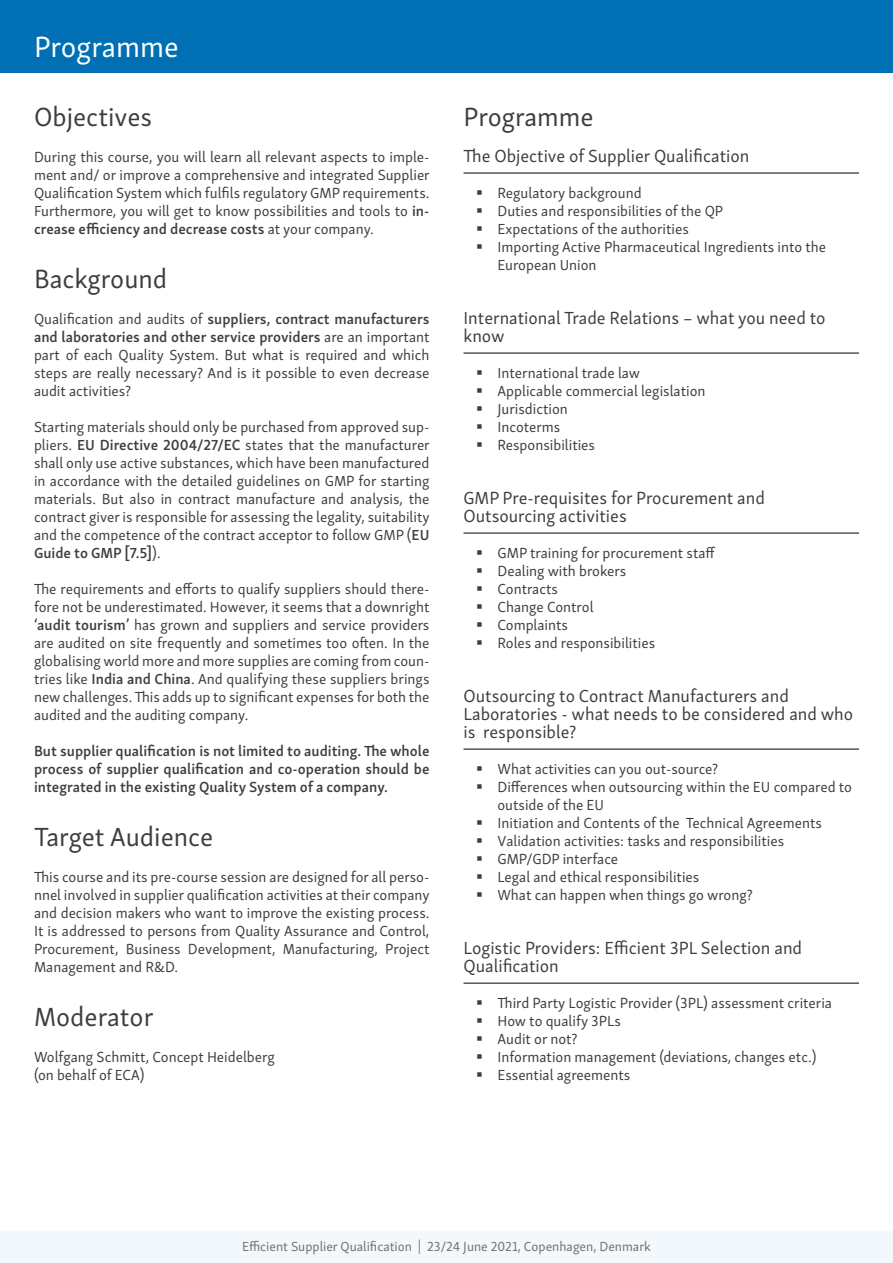
<style>
.page{position:relative;width:893px;height:1263px;background:#fff}
.page>*{position:absolute;margin:0;border:0;box-sizing:border-box;transform-origin:0 0}
.t1{font:30px "Skolar Sans Latn";color:#fff}
.t2{font:27px "Skolar Sans Latn";color:#3e3d40}
.t3{font:18px/18px "Skolar Sans Latn";color:#3e3d40}
.t4{font:15px/18px "Skolar Sans Latn";color:#3e3d40}
.t5{font:600 15px/18px "Skolar Sans Latn";color:#3e3d40;text-align:justify}
.t6{font:13.5px "Skolar Sans Latn";color:#707172}
.s1{font-weight:600}
</style>
<div class="page">
<div style="left:0;top:0;width:893px;height:72px;background:#006fb4"></div>
<hr style="left:463px;top:173px;width:396px;height:1px;background:#000">
<hr style="left:463px;top:353px;width:396px;height:1px;background:#000">
<hr style="left:463px;top:533px;width:396px;height:1px;background:#000">
<hr style="left:463px;top:749px;width:396px;height:1px;background:#000">
<hr style="left:463px;top:983px;width:396px;height:1px;background:#000">
<div style="left:0;top:1231px;width:893px;height:32px;background:#f2f8fb"></div>
<h1 class="t1" style="left:34px;top:24px;width:146px">Programme</h1>
<h2 class="t2" style="left:34px;top:96px;width:120px">Objectives</h2>
<p class="t4" style="left:34px;top:147px;width:397px;text-align:justify">During this course, you will learn all relevant aspects to imple&shy;ment and/ or improve a comprehensive and integrated Supplier Qualification System which fulfils regulatory GMP requirements.<br>Furthermore, you will get to know possibilities and tools to <span class="s1">in&shy;crease efficiency and decrease costs</span> at your company.</p>
<h2 class="t2" style="left:34px;top:258px;width:135px">Background</h2>
<p class="t4" style="left:34px;top:309px;width:397px;text-align:justify">Qualification and audits of <span class="s1">suppliers, contract manufacturers and laboratories and other service providers</span> are an important part of each Quality System. But what is required and which steps are really necessary? And is it possible to even decrease audit activities?</p>
<p class="t4" style="left:34px;top:417px;width:397px;text-align:justify">Starting materials should only be purchased from approved sup&shy;pliers. <span class="s1">EU Directive 2004/27/EC</span> states that the manufacturer shall only use active substances, which have been manufactured in accordance with the detailed guidelines on GMP for starting materials. But also in contract manufacture and analysis, the contract giver is responsible for assessing the legality, suitability and the competence of the contract acceptor to follow GMP (<span class="s1">EU Guide to GMP [7.5]</span>).</p>
<p class="t4" style="left:34px;top:579px;width:397px;text-align:justify">The requirements and efforts to qualify suppliers should there&shy;fore not be underestimated. However, it seems that a downright <span class="s1">‘audit tourism’</span> has grown and suppliers and service providers are audited on site frequently and sometimes too often. In the globalising world more and more supplies are coming from coun&shy;tries like <span class="s1">India and China</span>. And qualifying these suppliers brings new challenges. This adds up to significant expenses for both the audited and the auditing company.</p>
<p class="t5" style="left:34px;top:741px;width:397px">But supplier qualification is not limited to auditing. The whole process of supplier qualification and co-operation should be integrated in the existing Quality System of a company.</p>
<h2 class="t2" style="left:34px;top:816px;width:181px">Target Audience</h2>
<p class="t4" style="left:34px;top:867px;width:397px;text-align:justify">This course and its pre-course session are designed for all perso&shy;nnel involved in supplier qualification activities at their company and decision makers who want to improve the existing process.<br>It is addressed to persons from Quality Assurance and Control, Procurement, Business Development, Manufacturing, Project Management and R&amp;D.</p>
<h2 class="t2" style="left:34px;top:996px;width:121px">Moderator</h2>
<p class="t4" style="left:34px;top:1047px;width:242px">Wolfgang Schmitt, Concept Heidelberg (on behalf of ECA)</p>
<h2 class="t2" style="left:463px;top:96px;width:132px">Programme</h2>
<p class="t3" style="left:463px;top:145px;width:287px">The Objective of Supplier Qualification</p>
<p class="t4" style="left:497px;top:183px;width:330px">Regulatory background<br>Duties and responsibilities of the QP<br>Expectations of the authorities<br>Importing Active Pharmaceutical Ingredients into the European Union</p>
<p class="t3" style="left:463px;top:307px;width:364px">International Trade Relations – what you need to know</p>
<p class="t4" style="left:497px;top:363px;width:210px">International trade law<br>Applicable commercial legislation<br>Jurisdiction<br>Incoterms<br>Responsibilities</p>
<p class="t3" style="left:463px;top:487px;width:303px">GMP Pre-requisites for Procurement and<br>Outsourcing activities</p>
<p class="t4" style="left:497px;top:543px;width:220px">GMP training for procurement staff<br>Dealing with brokers<br>Contracts<br>Change Control<br>Complaints<br>Roles and responsibilities</p>
<p class="t3" style="left:463px;top:685px;width:391px">Outsourcing to Contract Manufacturers and<br>Laboratories - what needs to be considered and who is responsible?</p>
<p class="t4" style="left:497px;top:759px;width:356px">What activities can you out-source?<br>Differences when outsourcing within the EU compared to outside of the EU<br>Initiation and Contents of the Technical Agreements Validation activities: tasks and responsibilities<br>GMP/GDP interface<br>Legal and ethical responsibilities<br>What can happen when things go wrong?</p>
<p class="t3" style="left:463px;top:937px;width:340px">Logistic Providers: Efficient 3PL Selection and<br>Qualification</p>
<p class="t4" style="left:497px;top:993px;width:336px">Third Party Logistic Provider (3PL) assessment criteria How to qualify 3PLs<br>Audit or not?<br>Information management (deviations, changes etc.)<br>Essential agreements</p>
<p class="t6" style="left:242px;top:1236px;width:410px">Efficient Supplier Qualification | 23/24 June 2021, Copenhagen, Denmark</p>
</div>
